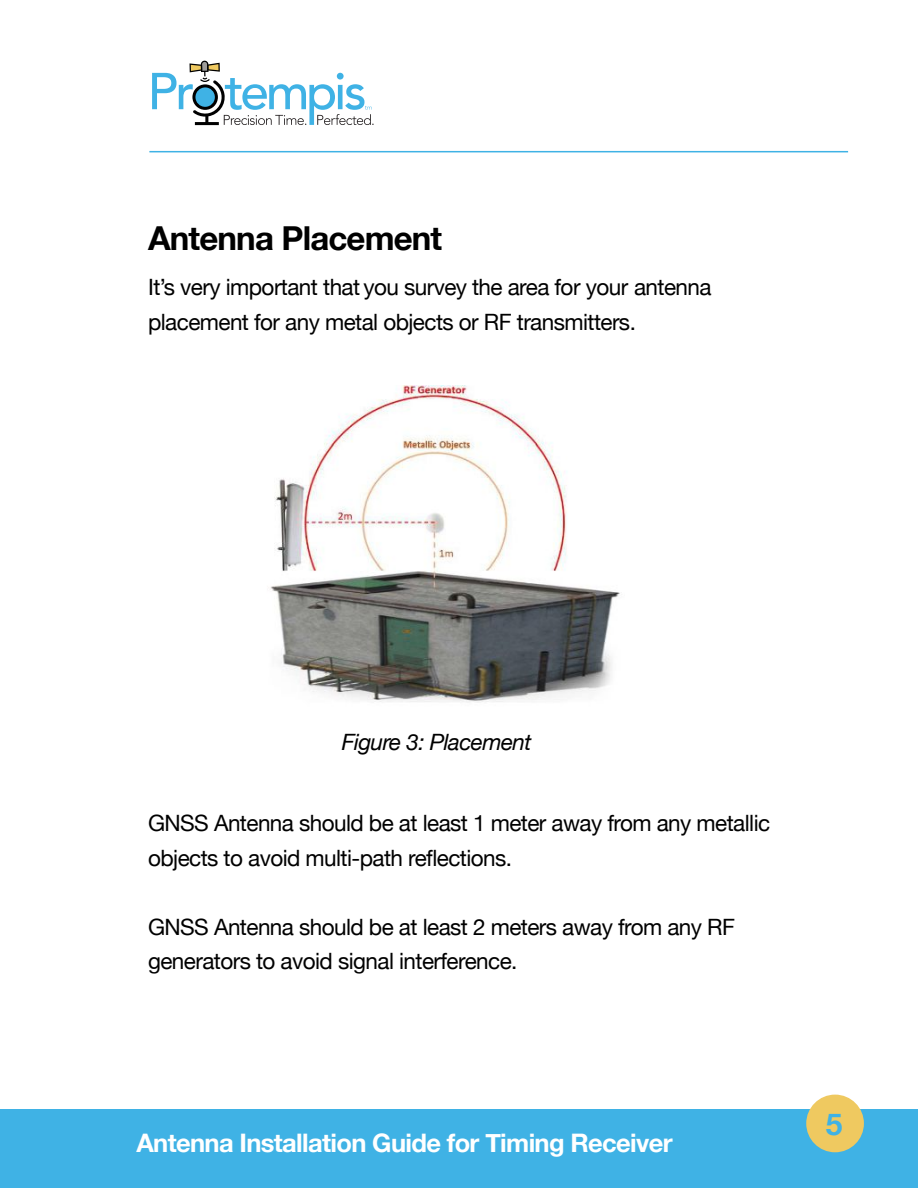
<style>
.page{position:relative;width:918px;height:1188px;background:#fff}
.page>*{position:absolute;margin:0;border:0;box-sizing:border-box;transform-origin:0 0}
.t1{font:700 33px "Helvetica Neue";letter-spacing:-.025em;color:#000}
.t2{font:700 30px "Helvetica Neue";color:#3fb2e5}
.t3{font:700 25.5px "Helvetica Neue";letter-spacing:-.025em;color:#fff}
.t4{font:22.5px/34.5px "Helvetica Neue";letter-spacing:-.025em;color:#000}
.t5{font:italic 22.5px "Helvetica Neue";letter-spacing:-.025em;color:#000}
</style>
<div class="page">
<div style="left:0;top:1110px;width:918px;height:78px;background:#3fb2e5"></div>
<svg style="left:152px;top:61px;width:222px;height:64px"></svg>
<div style="left:806px;top:1095px;width:58px;height:57px;background:#efc960;border-radius:50%"></div>
<img style="left:270px;top:385px;width:350px;height:318px">
<hr style="left:149px;top:151px;width:699px;height:1px;background:#3fb2e5">
<h1 class="t1" style="left:148px;top:213px;width:296px">Antenna Placement</h1>
<p class="t4" style="left:148px;top:271px;width:565px">It’s very important that you survey the area for your antenna placement for any metal objects or RF transmitters.</p>
<p class="t5" style="left:342px;top:726px;width:191px">Figure 3: Placement</p>
<p class="t4" style="left:148px;top:807px;width:624px">GNSS Antenna should be at least 1 meter away from any metallic objects to avoid multi-path reflections.</p>
<p class="t4" style="left:148px;top:911px;width:588px">GNSS Antenna should be at least 2 meters away from any RF generators to avoid signal interference.</p>
<p class="t3" style="left:136px;top:1123px;width:538px">Antenna Installation Guide for Timing Receiver</p>
<h2 class="t2" style="left:826px;top:1100px;width:18px">5</h2>
</div>
